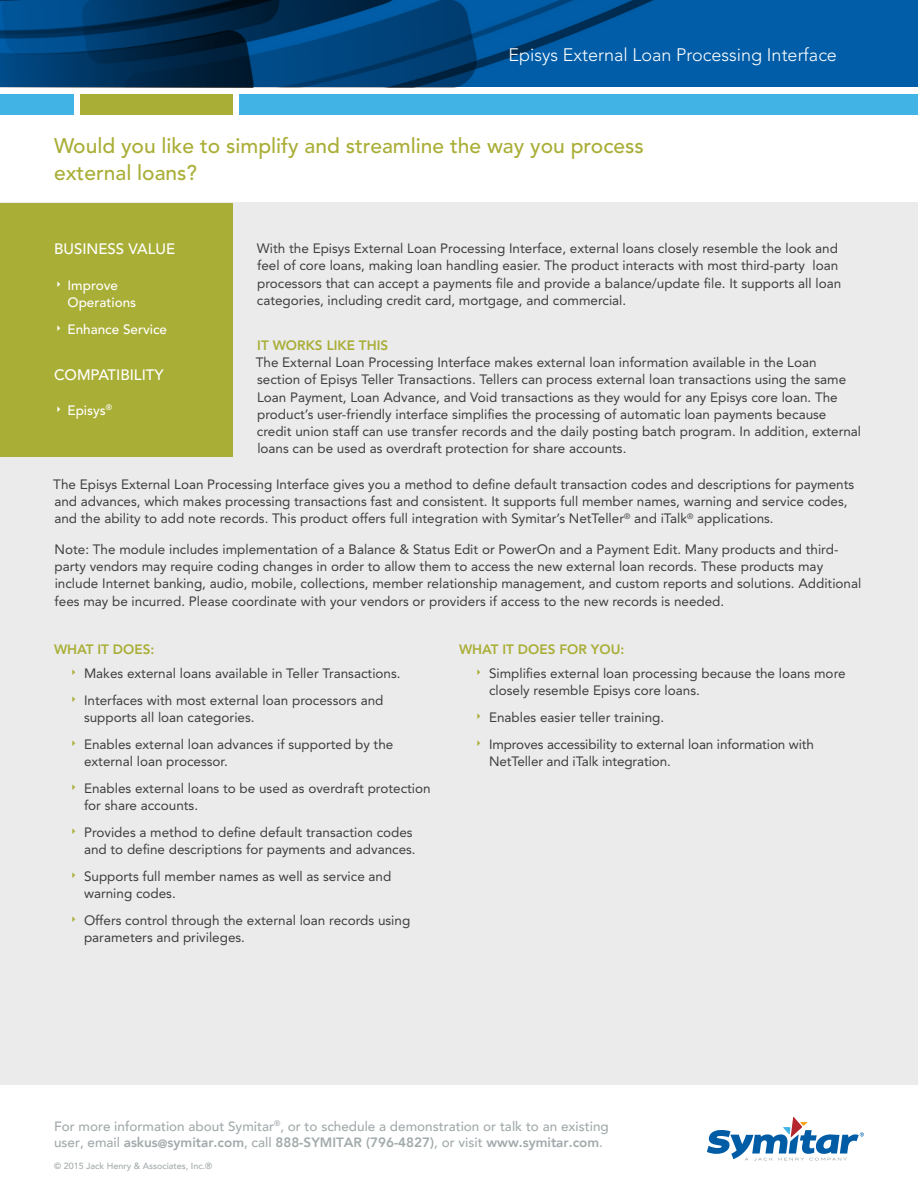
<style>
.page{position:relative;width:918px;height:1188px;background:#fff}
.page>*{position:absolute;margin:0;border:0;box-sizing:border-box;transform-origin:0 0}
.HEADLINE{font:500 21px/27px "Avenir LT Std";color:#a9ae36}
.PRODUCT_NAME_-_TOP_O{font:300 18px "Avenir LT Std";color:#fff}
.HEADLINE_-_SIDE_BAR{font:500 15px "Avenir LT Std";color:#fff}
.BODY_TEXT{font:13.5px/17.2px "Avenir LT Std";color:#3e3e3f}
.t1{font:500 13.5px/16.2px "Avenir";color:#a3aaac}
.TEXT_HEADLINE{font:800 13.5px "Avenir LT Std";color:#a9ae36}
.t2{font:500 13.5px/17.2px "Avenir LT Std";color:#fff}
.t3{font:500 9px "Avenir";color:#a3aaac}
.s1{font-weight:800}
.s2{font-weight:800;font-size:12px}
</style>
<div class="page">
<div style="left:0;top:203px;width:918px;height:882px;background:#ebebeb"></div>
<svg style="left:707px;top:1117px;width:157px;height:44px"></svg>
<div style="left:239px;top:94px;width:679px;height:21px;background:#41b4e5"></div>
<div style="left:0;top:94px;width:74px;height:21px;background:#41b4e5"></div>
<div style="left:80px;top:94px;width:153px;height:21px;background:#a9ae36"></div>
<svg style="left:0;top:0;width:918px;height:87px;background:#004984"></svg>
<div style="left:0;top:203px;width:233px;height:253px;background:#a9ae36"></div>
<p class="PRODUCT_NAME_-_TOP_O" style="left:509px;top:44px;width:330px">Episys External Loan Processing Interface</p>
<p class="HEADLINE" style="left:54px;top:133px;width:591px">Would you like to simplify and streamline the way you process external loans?</p>
<p class="BODY_TEXT" style="left:257px;top:240px;width:586px">With the Episys External Loan Processing Interface, external loans closely resemble the look and feel of core loans, making loan handling easier. The product interacts with most third-party loan processors that can accept a payments file and provide a balance/update file. It supports all loan categories, including credit card, mortgage, and commercial.</p>
<p class="TEXT_HEADLINE" style="left:257px;top:337px;width:132px">IT WORKS LIKE THIS</p>
<p class="BODY_TEXT" style="left:256px;top:354px;width:607px">The External Loan Processing Interface makes external loan information available in the Loan section of Episys Teller Transactions. Tellers can process external loan transactions using the same Loan Payment, Loan Advance, and Void transactions as they would for any Episys core loan. The product’s user-friendly interface simplifies the processing of automatic loan payments because credit union staff can use transfer records and the daily posting batch program. In addition, external loans can be used as overdraft protection for share accounts.</p>
<p class="BODY_TEXT" style="left:53px;top:475px;width:802px">The Episys External Loan Processing Interface gives you a method to define default transaction codes and descriptions for payments and advances, which makes processing transactions fast and consistent. It supports full member names, warning and service codes, and the ability to add note records. This product offers full integration with Symitar’s NetTeller<sup>®</sup> and iTalk<sup>®</sup> applications.</p>
<p class="BODY_TEXT" style="left:55px;top:541px;width:808px">Note: The module includes implementation of a Balance &amp; Status Edit or PowerOn and a Payment Edit. Many products and third&shy;party vendors may require coding changes in order to allow them to access the new external loan records. These products may include Internet banking, audio, mobile, collections, member relationship management, and custom reports and solutions. Additional fees may be incurred. Please coordinate with your vendors or providers if access to the new records is needed.</p>
<p class="HEADLINE_-_SIDE_BAR" style="left:54px;top:240px;width:123px">BUSINESS VALUE</p>
<p class="t2" style="left:68px;top:277px;width:70px">Improve<br>Operations</p>
<p class="t2" style="left:68px;top:321px;width:101px">Enhance Service</p>
<p class="HEADLINE_-_SIDE_BAR" style="left:54px;top:366px;width:111px">COMPATIBILITY</p>
<p class="t2" style="left:68px;top:402px;width:46px">Episys<sup>®</sup></p>
<p class="TEXT_HEADLINE" style="left:54px;top:641px;width:102px">WHAT IT DOES:</p>
<p class="BODY_TEXT" style="left:84px;top:665px;width:318px">Makes external loans available in Teller Transactions.</p>
<p class="BODY_TEXT" style="left:84px;top:692px;width:301px">Interfaces with most external loan processors and supports all loan categories.</p>
<p class="BODY_TEXT" style="left:84px;top:736px;width:311px">Enables external loan advances if supported by the external loan processor.</p>
<p class="BODY_TEXT" style="left:84px;top:779px;width:348px">Enables external loans to be used as overdraft protection for share accounts.</p>
<p class="BODY_TEXT" style="left:84px;top:823px;width:333px">Provides a method to define default transaction codes and to define descriptions for payments and advances.</p>
<p class="BODY_TEXT" style="left:84px;top:867px;width:309px">Supports full member names as well as service and warning codes.</p>
<p class="BODY_TEXT" style="left:84px;top:911px;width:328px">Offers control through the external loan records using parameters and privileges.</p>
<p class="TEXT_HEADLINE" style="left:459px;top:641px;width:167px">WHAT IT DOES FOR YOU:</p>
<p class="BODY_TEXT" style="left:489px;top:665px;width:358px">Simplifies external loan processing because the loans more closely resemble Episys core loans.</p>
<p class="BODY_TEXT" style="left:489px;top:709px;width:177px">Enables easier teller training.</p>
<p class="BODY_TEXT" style="left:489px;top:736px;width:326px">Improves accessibility to external loan information with<br>NetTeller and iTalk integration.</p>
<p class="t1" style="left:54px;top:1117px;width:556px">For more information about Symitar<sup>®</sup>, or to schedule a demonstration or talk to an existing user, email <span class="s1">askus</span><span class="s2">@</span><span class="s1">symitar.com</span>, call <span class="s1">888-SYMITAR (796-4827)</span>, or visit <span class="s1">www.symitar.com</span>.</p>
<p class="t3" style="left:54px;top:1158px;width:160px">© 2015 Jack Henry &amp; Associates, Inc.®</p>
</div>
